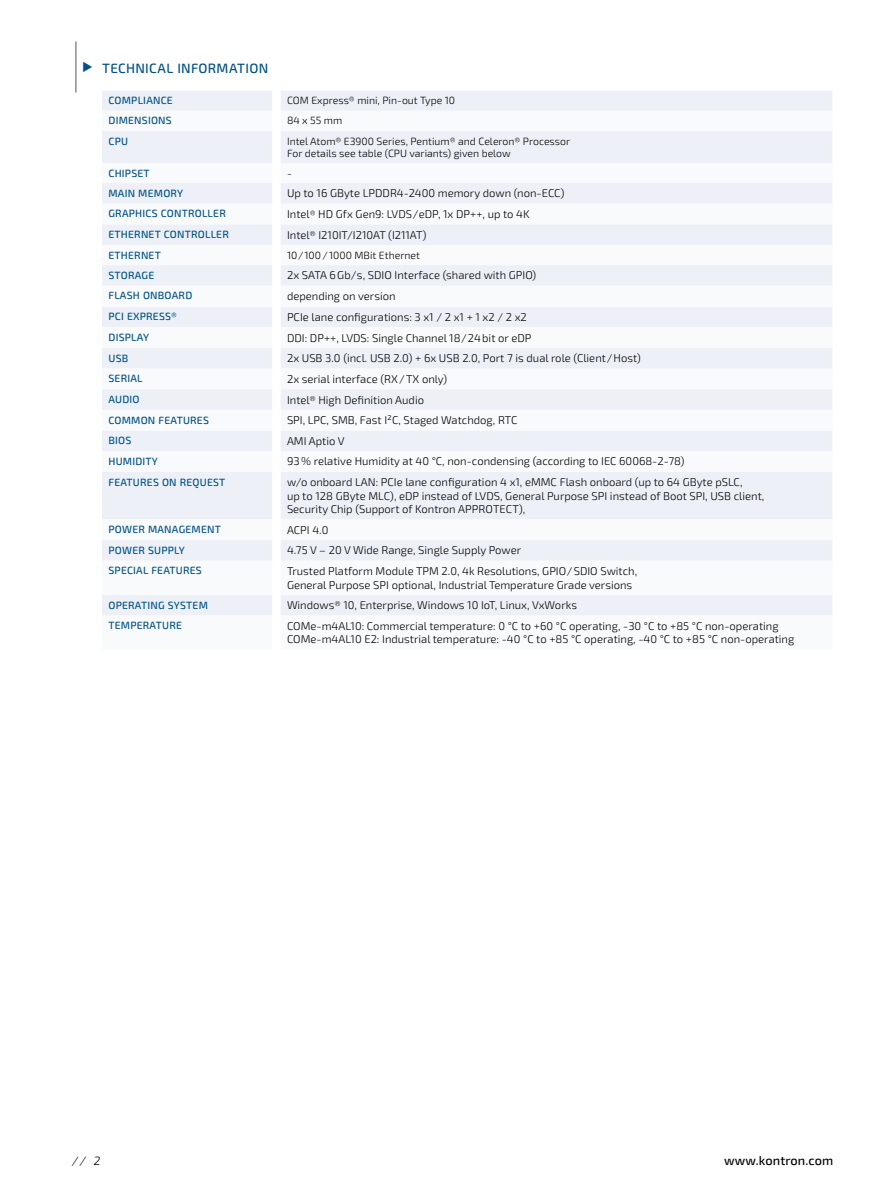
<style>
.page{position:relative;width:893px;height:1191px;background:#fff}
.page>*{position:absolute;margin:0;border:0;box-sizing:border-box;transform-origin:0 0}
.t1{font:500 13.5px "Sn T";letter-spacing:.02em;color:#005083}
.t2{font:500 12.75px "Sn T";letter-spacing:.01em;color:#000}
.t3{font:italic 300 12px "Sn T";color:#000}
.t4{font:300 11.25px/13.5px "Sn T";color:#000}
.t5{font:500 10.5px "Sn T";letter-spacing:.02em;color:#005083}
.t6{font:300 10.5px/12px "Sn T";color:#000}
.s1{font-size:10.5px}
</style>
<div class="page">
<hr style="left:76px;top:41px;width:1px;height:51px;background:#575756">
<div style="left:102px;top:91px;width:730px;height:20px;background:#edf1f7"></div>
<svg style="left:102px;top:131px;width:730px;height:484px;fill:#edf1f7"></svg>
<p class="t1" style="left:102px;top:60px;width:168px">TECHNICAL INFORMATION</p>
<p class="t5" style="left:108px;top:94px;width:66px">COMPLIANCE</p>
<p class="t6" style="left:287px;top:95px;width:170px">COM Express® mini, Pin-out Type 10</p>
<p class="t5" style="left:108px;top:115px;width:65px">DIMENSIONS</p>
<p class="t6" style="left:287px;top:115px;width:57px">84 x 55 mm</p>
<p class="t5" style="left:108px;top:135px;width:21px">CPU</p>
<p class="t6" style="left:287px;top:135px;width:285px">Intel Atom® E3900 Series, Pentium® and Celeron® Processor<br>For details see table (CPU variants) given below</p>
<p class="t5" style="left:108px;top:167px;width:43px">CHIPSET</p>
<p class="t6" style="left:287px;top:167px;width:6px">-</p>
<p class="t5" style="left:108px;top:187px;width:76px">MAIN MEMORY</p>
<p class="t4" style="left:287px;top:187px;width:279px">Up to 16 GByte LPDDR4-2400 memory down (non-ECC)</p>
<p class="t5" style="left:108px;top:208px;width:119px">GRAPHICS CONTROLLER</p>
<p class="t4" style="left:287px;top:207px;width:244px">Intel<span class="s1">®</span> HD Gfx Gen9: LVDS/eDP, 1x DP++, up to 4K</p>
<p class="t5" style="left:108px;top:228px;width:122px">ETHERNET CONTROLLER</p>
<p class="t4" style="left:287px;top:228px;width:141px">Intel® I210IT/I210AT (I211AT)</p>
<p class="t5" style="left:108px;top:249px;width:54px">ETHERNET</p>
<p class="t6" style="left:287px;top:249px;width:134px">10/100/1000 MBit Ethernet</p>
<p class="t5" style="left:108px;top:269px;width:47px">STORAGE</p>
<p class="t4" style="left:287px;top:269px;width:251px">2x SATA 6Gb/s, SDIO Interface (shared with GPIO)</p>
<p class="t5" style="left:108px;top:290px;width:85px">FLASH ONBOARD</p>
<p class="t4" style="left:287px;top:289px;width:110px">depending on version</p>
<p class="t5" style="left:108px;top:310px;width:70px">PCI EXPRESS®</p>
<p class="t4" style="left:287px;top:310px;width:241px">PCIe lane configurations: 3 x1 / 2 x1 + 1 x2 / 2 x2</p>
<p class="t5" style="left:108px;top:331px;width:42px">DISPLAY</p>
<p class="t4" style="left:287px;top:331px;width:246px">DDI: DP++, LVDS: Single Channel 18/24bit or eDP</p>
<p class="t5" style="left:108px;top:352px;width:21px">USB</p>
<p class="t4" style="left:287px;top:352px;width:355px">2x USB 3.0 (incl. USB 2.0) + 6x USB 2.0, Port 7 is dual role (Client/Host)</p>
<p class="t5" style="left:108px;top:372px;width:36px">SERIAL</p>
<p class="t4" style="left:287px;top:372px;width:162px">2x serial interface (RX/TX only)</p>
<p class="t5" style="left:108px;top:393px;width:33px">AUDIO</p>
<p class="t4" style="left:287px;top:393px;width:139px">Intel® High Definition Audio</p>
<p class="t5" style="left:108px;top:414px;width:102px">COMMON FEATURES</p>
<p class="t4" style="left:287px;top:414px;width:232px">SPI, LPC, SMB, Fast I²C, Staged Watchdog, RTC</p>
<p class="t5" style="left:108px;top:434px;width:24px">BIOS</p>
<p class="t4" style="left:287px;top:434px;width:59px">AMI Aptio V</p>
<p class="t5" style="left:108px;top:455px;width:51px">HUMIDITY</p>
<p class="t4" style="left:287px;top:455px;width:399px">93% relative Humidity at 40 °C, non-condensing (according to IEC 60068-2-78)</p>
<p class="t5" style="left:108px;top:476px;width:118px">FEATURES ON REQUEST</p>
<p class="t4" style="left:287px;top:475px;width:479px">w/o onboard LAN: PCIe lane configuration 4 x1, eMMC Flash onboard (up to 64 GByte pSLC,<br>up to 128 GByte MLC), eDP instead of LVDS, General Purpose SPI instead of Boot SPI, USB client,<br>Security Chip (Support of Kontron APPROTECT),</p>
<p class="t5" style="left:108px;top:523px;width:114px">POWER MANAGEMENT</p>
<p class="t4" style="left:287px;top:523px;width:43px">ACPI 4.0</p>
<p class="t5" style="left:108px;top:544px;width:78px">POWER SUPPLY</p>
<p class="t4" style="left:287px;top:544px;width:236px">4.75 V – 20 V Wide Range, Single Supply Power</p>
<p class="t5" style="left:108px;top:564px;width:95px">SPECIAL FEATURES</p>
<p class="t4" style="left:287px;top:564px;width:352px">Trusted Platform Module TPM 2.0, 4k Resolutions, GPIO/SDIO Switch,<br>General Purpose SPI optional, Industrial Temperature Grade versions</p>
<p class="t5" style="left:108px;top:599px;width:101px">OPERATING SYSTEM</p>
<p class="t4" style="left:287px;top:598px;width:291px">Windows® 10, Enterprise, Windows 10 IoT, Linux, VxWorks</p>
<p class="t5" style="left:108px;top:619px;width:75px">TEMPERATURE</p>
<p class="t4" style="left:287px;top:619px;width:509px">COMe-m4AL10: Commercial temperature: 0 °C to +60 °C operating, -30 °C to +85 °C non-operating<br>COMe-m4AL10 E2: Industrial temperature: -40 °C to +85 °C operating, -40 °C to +85 °C non-operating</p>
<p class="t3" style="left:72px;top:1153px;width:30px">// 2</p>
<p class="t2" style="left:724px;top:1153px;width:111px">www.kontron.com</p>
</div>
